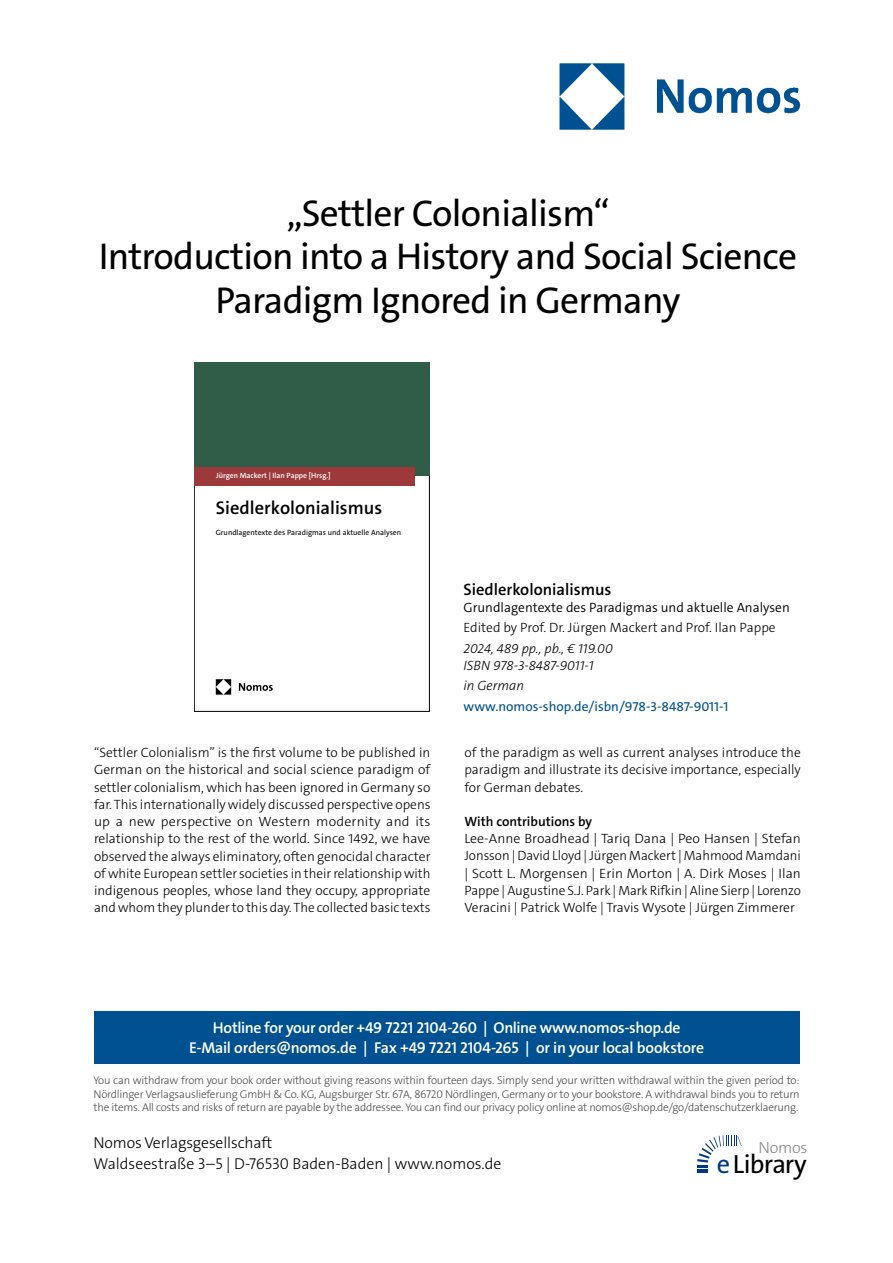
<style>
.page{position:relative;width:893px;height:1263px;background:#fff}
.page>*{position:absolute;margin:0;border:0;box-sizing:border-box;transform-origin:0 0}
.t1{font:37.5px/43.5px "The Sans Os F";letter-spacing:-.02em;color:#000;text-align:center}
.t2{font:26.4px "The Sans Os F";letter-spacing:-.03em;color:#000}
.t3{font:600 18.45px "The Sans C5";color:#000}
.t4{font:600 16.5px "The Sans C5";color:#000}
.t5{font:300 16.2px "The Sans Os F";letter-spacing:-.02em;color:#87888a}
.t6{font:600 15.75px/21px "The Sans Os F";letter-spacing:-.02em;color:#fff;text-align:center}
.t7{font:300 15.75px/21px "The Sans Os F";color:#000}
.t8{font:300 13.5px/17.2px "The Sans C5";color:#000;text-align:justify}
.t9{font:italic 300 13.5px/16.5px "The Sans C5";color:#000}
.t10{font:300 13.5px "The Sans C5";color:#000}
.t11{font:13.5px "The Sans C5";color:#005192}
.t12{font:600 13.5px "The Sans C5";color:#000}
.t13{font:300 11.25px/13.5px "The Sans Os F";letter-spacing:-.02em;color:#4b4b4d;text-align:justify}
.t14{font:7.65px "The Sans C5";color:#000}
.t15{font:600 7.65px "The Sans C5";color:#fff}
.s1{color:#003882}
</style>
<div class="page">
<div style="left:94px;top:1011px;width:705px;height:52px;background:#005192"></div>
<svg style="left:697px;top:1135px;width:45px;height:38px"></svg>
<img style="left:559px;top:63px;width:242px;height:67px">
<div style="left:194px;top:441px;width:236px;height:271px;border:1px solid #000"></div>
<div style="left:194px;top:362px;width:236px;height:114px;background:#2f5d47"></div>
<div style="left:194px;top:467px;width:220px;height:18px;background:#9d393b"></div>
<svg style="left:239px;top:683px;width:34px;height:8px"></svg>
<svg style="left:216px;top:679px;width:15px;height:16px"></svg>
<h1 class="t1" style="left:99px;top:195px;width:700px">„Settler Colonialism“<br>Introduction into a History and Social Science<br>Paradigm Ignored in Germany</h1>
<p class="t15" style="left:216px;top:470px;width:116px">Jürgen Mackert | Ilan Pappe [Hrsg.]</p>
<h3 class="t3" style="left:216px;top:496px;width:168px">Siedlerkolonialismus</h3>
<p class="t14" style="left:216px;top:527px;width:187px">Grundlagentexte des Paradigmas und aktuelle Analysen</p>
<p class="t4" style="left:463px;top:579px;width:150px">Siedlerkolonialismus</p>
<p class="t10" style="left:463px;top:598px;width:328px">Grundlagentexte des Paradigmas und aktuelle Analysen</p>
<p class="t8" style="left:463px;top:619px;width:314px">Edited by Prof. Dr. Jürgen Mackert and Prof. Ilan Pappe</p>
<p class="t9" style="left:463px;top:640px;width:151px">2024, 489 pp., pb., € 119.00<br>ISBN 978-3-8487-9011-1</p>
<p class="t9" style="left:463px;top:678px;width:62px">in German</p>
<p class="t11" style="left:463px;top:698px;width:266px">www.nomos-shop.de/isbn/978-3-8487-9011-1</p>
<p class="t8" style="left:94px;top:744px;width:338px">“Settler Colonialism” is the first volume to be published in German on the historical and social science paradigm of settler colonialism, which has been ignored in Germany so far. This internationally widely discussed perspective opens up a new perspective on Western modernity and its relationship to the rest of the world. Since 1492, we have observed the always eliminatory, often genocidal character of white European settler societies in their relationship with indigenous peoples, whose land they occupy, appropriate and whom they plunder to this day. The collected basic texts</p>
<p class="t8" style="left:464px;top:744px;width:338px">of the paradigm as well as current analyses introduce the paradigm and illustrate its decisive importance, especially for German debates.</p>
<p class="t12" style="left:464px;top:813px;width:129px">With contributions by</p>
<p class="t8" style="left:464px;top:830px;width:338px">Lee-Anne Broadhead | Tariq Dana | Peo Hansen | Stefan Jonsson | David Lloyd | Jürgen Mackert | Mahmood Mamdani | Scott L. Morgensen | Erin Morton | A. Dirk Moses | Ilan Pappe | Augustine S.J. Park | Mark Rifkin | Aline Sierp | Lorenzo Veracini | Patrick Wolfe | Travis Wysote | Jürgen Zimmerer</p>
<p class="t6" style="left:189px;top:1017px;width:517px">Hotline for your order +49 7221 2104-260 | Online www.nomos-shop.de<br>E-Mail orders@nomos.de | Fax +49 7221 2104-265 | or in your local bookstore</p>
<p class="t13" style="left:94px;top:1074px;width:708px">You can withdraw from your book order without giving reasons within fourteen days. Simply send your written withdrawal within the given period to:<br>Nördlinger Verlagsauslieferung GmbH &amp; Co. KG, Augsburger Str. 67A, 86720 Nördlingen, Germany or to your bookstore. A withdrawal binds you to return the items. All costs and risks of return are payable by the addressee. You can find our privacy policy online at nomos@shop.de/go/datenschutzerklaerung.</p>
<p class="t7" style="left:94px;top:1133px;width:409px">Nomos Verlagsgesellschaft<br>Waldseestraße 3–5 | D-76530 Baden-Baden | www.nomos.de</p>
<p class="t5" style="left:758px;top:1137px;width:51px">Nomos</p>
<h2 class="t2" style="left:717px;top:1153px;width:91px"><span class="s1">e</span>Library</h2>
</div>
